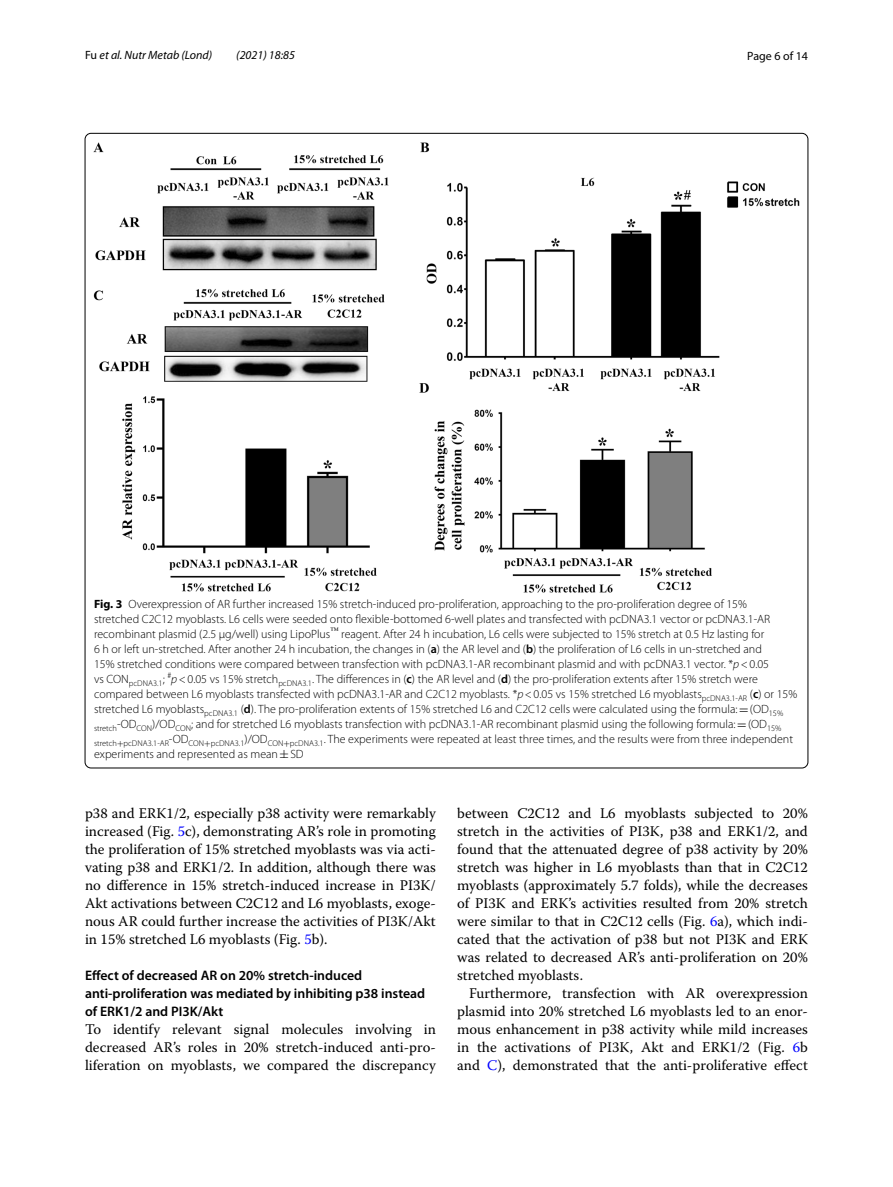
<style>
.page{position:relative;width:893px;height:1187px;background:#fff}
.page>*{position:absolute;margin:0;border:0;box-sizing:border-box;transform-origin:0 0}
.t1{font:14.7px/18px "Warnock Pro";color:#000;text-align:justify}
.t2{font:600 13.8px/18px "Myriad Pro";color:#000}
.t3{font:300 12px/15px "Myriad Pro";color:#000}
.t4{font:italic 12px "Myriad Pro";color:#000}
.t5{font:12px "Myriad Pro";color:#000}
.s1{font-style:normal}
.s2{font-weight:700}
.s3{font-weight:600}
.s4{font-style:italic}
.s5{font-family:"MTSY";font-weight:400}
.s6{color:#00f}
</style>
<div class="page">
<img style="left:94px;top:142px;width:705px;height:450px">
<p class="t4" style="left:85px;top:48px;width:129px"><span class="s1">Fu</span> et al. Nutr Metab (Lond)</p>
<p class="t4" style="left:236px;top:48px;width:60px">(2021) 18:85</p>
<p class="t5" style="left:747px;top:48px;width:62px">Page 6 of 14</p>
<p class="t3" style="left:94px;top:596px;width:705px"><span class="s2">Fig. 3</span> Overexpression of AR further increased 15% stretch-induced pro-proliferation, approaching to the pro-proliferation degree of 15%<br>stretched C2C12 myoblasts. L6 cells were seeded onto flexible-bottomed 6-well plates and transfected with pcDNA3.1 vector or pcDNA3.1-AR recombinant plasmid (2.5 μg/well) using LipoPlus<sup>™</sup> reagent. After 24 h incubation, L6 cells were subjected to 15% stretch at 0.5 Hz lasting for<br>6 h or left un-stretched. After another 24 h incubation, the changes in (<span class="s3">a</span>) the AR level and (<span class="s3">b</span>) the proliferation of L6 cells in un-stretched and<br>15% stretched conditions were compared between transfection with pcDNA3.1-AR recombinant plasmid and with pcDNA3.1 vector. *<span class="s4">p</span>&lt;0.05<br>vs CON<sub>pcDNA3.1</sub>; <sup>#</sup><span class="s4">p</span>&lt;0.05 vs 15% stretch<sub>pcDNA3.1</sub>. The differences in (<span class="s3">c</span>) the AR level and (<span class="s3">d</span>) the pro-proliferation extents after 15% stretch were compared between L6 myoblasts transfected with pcDNA3.1-AR and C2C12 myoblasts. *<span class="s4">p</span>&lt;0.05 vs 15% stretched L6 myoblasts<sub>pcDNA3.1-AR</sub> (<span class="s3">c</span>) or 15% stretched L6 myoblasts<sub>pcDNA3.1</sub> (<span class="s3">d</span>). The pro-proliferation extents of 15% stretched L6 and C2C12 cells were calculated using the formula:<span class="s5">=</span> -(OD<sub>15% stretch</sub>-OD<sub>CON</sub>)/OD<sub>CON</sub>; and for stretched L6 myoblasts transfection with pcDNA3.1-AR recombinant plasmid using the following formula:<span class="s5">=</span> -(OD<sub>15% stretch</sub><sub>+</sub><sub>pcDNA3.1-AR</sub>-OD<sub>CON</sub><sub>+</sub><sub>pcDNA3.1</sub>)/OD<sub>CON</sub><sub>+</sub><sub>pcDNA3.1</sub>. The experiments were repeated at least three times, and the results were from three independent experiments and represented as mean<span class="s5">±</span>SD</p>
<p class="t1" style="left:85px;top:804px;width:352px">p38 and ERK1/2, especially p38 activity were remarkably increased (Fig. <span class="s6">5</span>c), demonstrating AR’s role in promoting the proliferation of 15% stretched myoblasts was via acti&shy;vating p38 and ERK1/2. In addition, although there was no difference in 15% stretch-induced increase in PI3K/ Akt activations between C2C12 and L6 myoblasts, exoge&shy;nous AR could further increase the activities of PI3K/Akt in 15% stretched L6 myoblasts (Fig. <span class="s6">5</span>b).</p>
<p class="t2" style="left:85px;top:966px;width:342px">Effect of decreased AR on 20% stretch‑induced anti‑proliferation was mediated by inhibiting p38 instead of ERK1/2 and PI3K/Akt</p>
<p class="t1" style="left:85px;top:1020px;width:352px">To identify relevant signal molecules involving in decreased AR’s roles in 20% stretch-induced anti-pro&shy;liferation on myoblasts, we compared the discrepancy</p>
<p class="t1" style="left:457px;top:804px;width:352px">between C2C12 and L6 myoblasts subjected to 20% stretch in the activities of PI3K, p38 and ERK1/2, and found that the attenuated degree of p38 activity by 20% stretch was higher in L6 myoblasts than that in C2C12 myoblasts (approximately 5.7 folds), while the decreases of PI3K and ERK’s activities resulted from 20% stretch were similar to that in C2C12 cells (Fig. <span class="s6">6</span>a), which indi&shy;cated that the activation of p38 but not PI3K and ERK was related to decreased AR’s anti-proliferation on 20% stretched myoblasts.</p>
<p class="t1" style="left:457px;top:984px;width:352px;text-indent:12px">Furthermore, transfection with AR overexpression plasmid into 20% stretched L6 myoblasts led to an enor&shy;mous enhancement in p38 activity while mild increases in the activations of PI3K, Akt and ERK1/2 (Fig. <span class="s6">6</span>b and <span class="s6">C</span>), demonstrated that the anti-proliferative effect</p>
</div>
